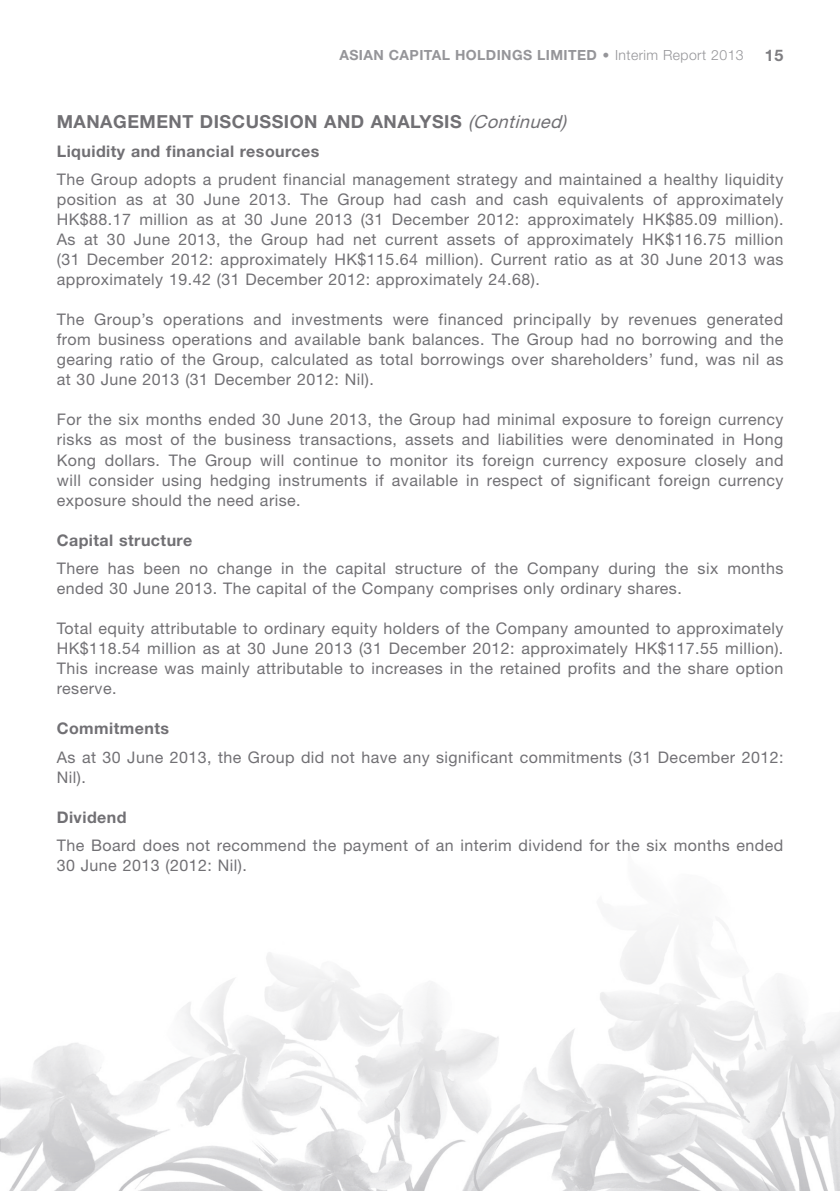
<style>
.page{position:relative;width:840px;height:1191px;background:#fff}
.page>*{position:absolute;margin:0;border:0;box-sizing:border-box;transform-origin:0 0}
.t1{font:700 18px "Helvetica Neue LT Std";letter-spacing:.03em;color:#717074}
.t2{font:16px/20px "Helvetica Neue LT Std";letter-spacing:.03em;color:#717074;text-align:justify}
.t3{font:700 16px "Helvetica Neue LT Std";letter-spacing:.03em;color:#717074}
.t4{font:700 14px "Helvetica Neue LT Std";letter-spacing:.03em;color:#8a8a8e}
.s1{font-family:"Frutiger LT Std";font-weight:900}
.s2{font-weight:300}
.s3{font-weight:400;font-style:italic}
</style>
<div class="page">
<img style="left:0;top:926px;width:839px;height:265px">
<p class="t4" style="left:339px;top:47px;width:405px">ASIAN CAPITAL HOLDINGS LIMITED <span class="s1">•</span> <span class="s2">Interim Report 2013</span></p>
<p class="t3" style="left:764px;top:45px;width:20px">15</p>
<p class="t1" style="left:57px;top:111px;width:511px">MANAGEMENT DISCUSSION AND ANALYSIS <span class="s3">(Continued)</span></p>
<p class="t3" style="left:57px;top:141px;width:264px">Liquidity and financial resources</p>
<p class="t2" style="left:57px;top:169px;width:727px">The Group adopts a prudent financial management strategy and maintained a healthy liquidity position as at 30 June 2013. The Group had cash and cash equivalents of approximately HK$88.17 million as at 30 June 2013 (31 December 2012: approximately HK$85.09 million).<br>As at 30 June 2013, the Group had net current assets of approximately HK$116.75 million (31 December 2012: approximately HK$115.64 million). Current ratio as at 30 June 2013 was approximately 19.42 (31 December 2012: approximately 24.68).</p>
<p class="t2" style="left:57px;top:309px;width:727px">The Group’s operations and investments were financed principally by revenues generated from business operations and available bank balances. The Group had no borrowing and the gearing ratio of the Group, calculated as total borrowings over shareholders’ fund, was nil as at 30 June 2013 (31 December 2012: Nil).</p>
<p class="t2" style="left:57px;top:409px;width:728px">For the six months ended 30 June 2013, the Group had minimal exposure to foreign currency risks as most of the business transactions, assets and liabilities were denominated in Hong Kong dollars. The Group will continue to monitor its foreign currency exposure closely and will consider using hedging instruments if available in respect of significant foreign currency exposure should the need arise.</p>
<p class="t3" style="left:57px;top:530px;width:137px">Capital structure</p>
<p class="t2" style="left:57px;top:558px;width:727px">There has been no change in the capital structure of the Company during the six months ended 30 June 2013. The capital of the Company comprises only ordinary shares.</p>
<p class="t2" style="left:57px;top:618px;width:727px">Total equity attributable to ordinary equity holders of the Company amounted to approximately HK$118.54 million as at 30 June 2013 (31 December 2012: approximately HK$117.55 million).<br>This increase was mainly attributable to increases in the retained profits and the share option reserve.</p>
<p class="t3" style="left:57px;top:718px;width:114px">Commitments</p>
<p class="t2" style="left:57px;top:746px;width:727px">As at 30 June 2013, the Group did not have any significant commitments (31 December 2012:<br>Nil).</p>
<p class="t3" style="left:57px;top:807px;width:71px">Dividend</p>
<p class="t2" style="left:57px;top:835px;width:727px">The Board does not recommend the payment of an interim dividend for the six months ended<br>30 June 2013 (2012: Nil).</p>
</div>
